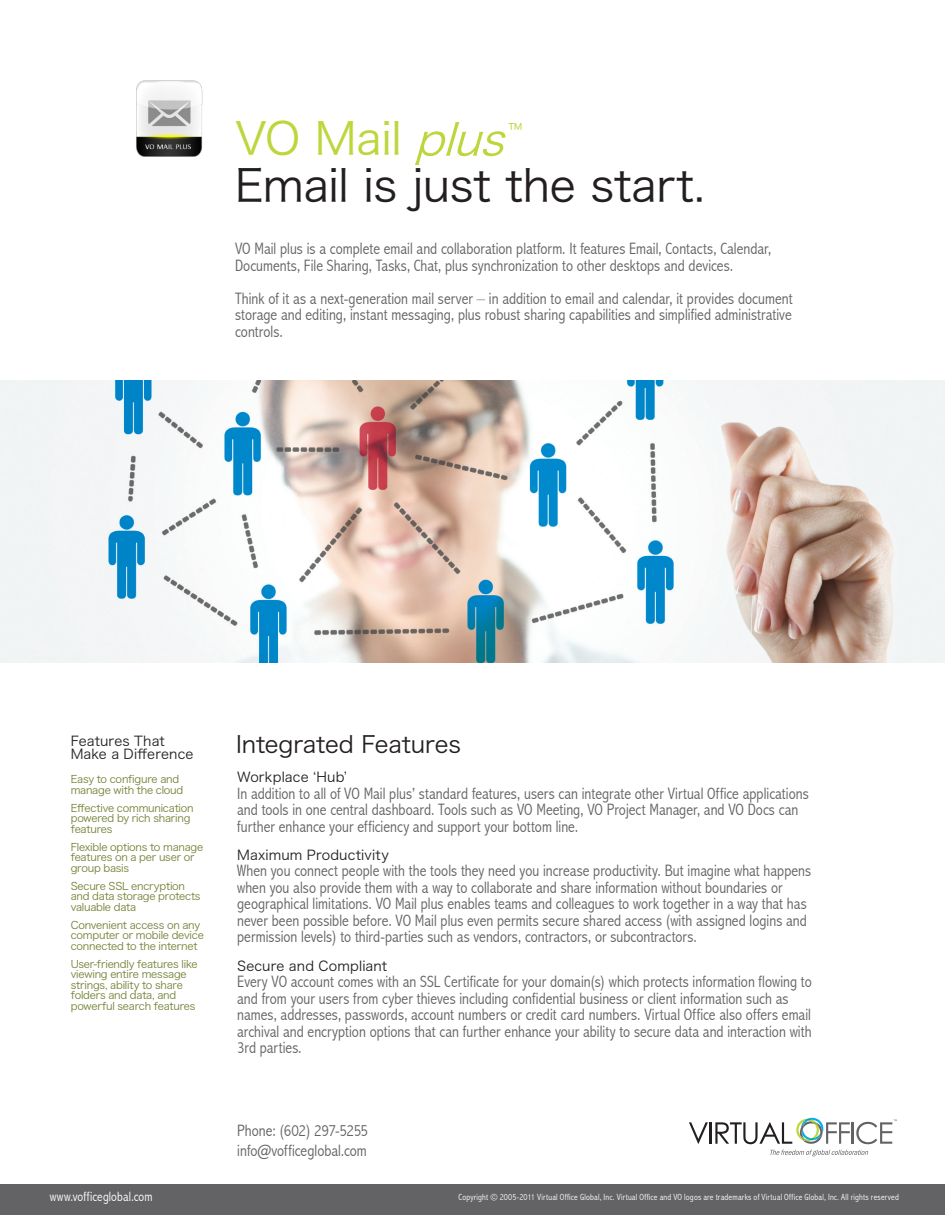
<style>
.page{position:relative;width:945px;height:1215px;background:#fff}
.page>*{position:absolute;margin:0;border:0;box-sizing:border-box;transform-origin:0 0}
.t1{font:44.25px "Hira Kaku Pro W3";letter-spacing:-.01em;color:#231f20}
.t2{font:44.25px "Hira Kaku Pro W3";letter-spacing:-.01em;color:#bdd63c}
.t3{font:23.25px "Hira Kaku Pro W3";letter-spacing:-.005em;color:#231f20}
.t4{font:300 condensed 16.5px/16.5px "Abadi";letter-spacing:.005em;color:#636366}
.t5{font:14.25px "Hira Kaku Pro W3";color:#bdd63c}
.t6{font:13.5px/13.5px "Hira Kaku Pro W3";letter-spacing:.01em;color:#231f20}
.t7{font:300 condensed 13.5px "Abadi";letter-spacing:.01em;color:#fff}
.t8{font:10.5px/10.5px "Hira Kaku Pro W3";letter-spacing:-.02em;color:#728236}
.t9{font:300 condensed 9px "Abadi";letter-spacing:.025em;color:#fff}
</style>
<div class="page">
<img style="left:136px;top:80px;width:67px;height:76px">
<img style="left:0;top:380px;width:945px;height:282px">
<svg style="left:770px;top:1150px;width:98px;height:6px"></svg>
<svg style="left:689px;top:1122px;width:19px;height:22px"></svg>
<hr style="left:710px;top:1122px;width:2px;height:22px;background:#231f20">
<hr style="left:852px;top:1122px;width:2px;height:22px;background:#636366">
<svg style="left:715px;top:1118px;width:135px;height:26px"></svg>
<svg style="left:856px;top:1119px;width:41px;height:25px"></svg>
<div style="left:0;top:1184px;width:945px;height:31px;background:#636366"></div>
<svg style="left:415px;top:122px;width:91px;height:43px"></svg>
<h1 class="t2" style="left:235px;top:99px;width:168px">VO Mail</h1>
<p class="t5" style="left:509px;top:116px;width:16px">™</p>
<h1 class="t1" style="left:235px;top:146px;width:471px">Email is just the start.</h1>
<p class="t4" style="left:235px;top:240px;width:538px">VO Mail plus is a complete email and collaboration platform. It features Email, Contacts, Calendar,<br>Documents, File Sharing, Tasks, Chat, plus synchronization to other desktops and devices.</p>
<p class="t4" style="left:235px;top:290px;width:559px;text-align:justify">Think of it as a next-generation mail server – in addition to email and calendar, it provides document storage and editing, instant messaging, plus robust sharing capabilities and simplified administrative controls.</p>
<p class="t6" style="left:71px;top:733px;width:124px">Features That<br>Make a Difference</p>
<p class="t8" style="left:71px;top:773px;width:114px">Easy to configure and manage with the cloud</p>
<p class="t8" style="left:71px;top:802px;width:124px">Effective communication powered by rich sharing features</p>
<p class="t8" style="left:71px;top:841px;width:134px">Flexible options to manage features on a per user or group basis</p>
<p class="t8" style="left:71px;top:880px;width:131px">Secure SSL encryption and data storage protects valuable data</p>
<p class="t8" style="left:71px;top:919px;width:135px">Convenient access on any computer or mobile device connected to the internet</p>
<p class="t8" style="left:71px;top:958px;width:128px">User-friendly features like viewing entire message strings, ability to share folders and data, and powerful search features</p>
<h2 class="t3" style="left:236px;top:723px;width:226px">Integrated Features</h2>
<p class="t6" style="left:237px;top:769px;width:111px">Workplace ʻHubʼ</p>
<p class="t4" style="left:237px;top:785px;width:573px">In addition to all of VO Mail plus’ standard features, users can integrate other Virtual Office applications and tools in one central dashboard. Tools such as VO Meeting, VO Project Manager, and VO Docs can further enhance your efficiency and support your bottom line.</p>
<p class="t6" style="left:237px;top:847px;width:153px">Maximum Productivity</p>
<p class="t4" style="left:237px;top:863px;width:576px">When you connect people with the tools they need you increase productivity. But imagine what happens when you also provide them with a way to collaborate and share information without boundaries or geographical limitations. VO Mail plus enables teams and colleagues to work together in a way that has never been possible before. VO Mail plus even permits secure shared access (with assigned logins and permission levels) to third-parties such as vendors, contractors, or subcontractors.</p>
<p class="t6" style="left:237px;top:958px;width:152px">Secure and Compliant</p>
<p class="t4" style="left:237px;top:973px;width:576px">Every VO account comes with an SSL Certificate for your domain(s) which protects information flowing to and from your users from cyber thieves including confidential business or client information such as names, addresses, passwords, account numbers or credit card numbers. Virtual Office also offers email archival and encryption options that can further enhance your ability to secure data and interaction with 3rd parties.</p>
<p class="t4" style="left:237px;top:1121px;width:132px;line-height:19.5px">Phone: (602) 297-5255 info@vofficeglobal.com</p>
<p class="t7" style="left:50px;top:1188px;width:104px">www.vofficeglobal.com</p>
<p class="t9" style="left:458px;top:1192px;width:442px">Copyright © 2005-2011 Virtual Office Global, Inc. Virtual Office and VO logos are trademarks of Virtual Office Global, Inc. All rights reserved</p>
</div>
